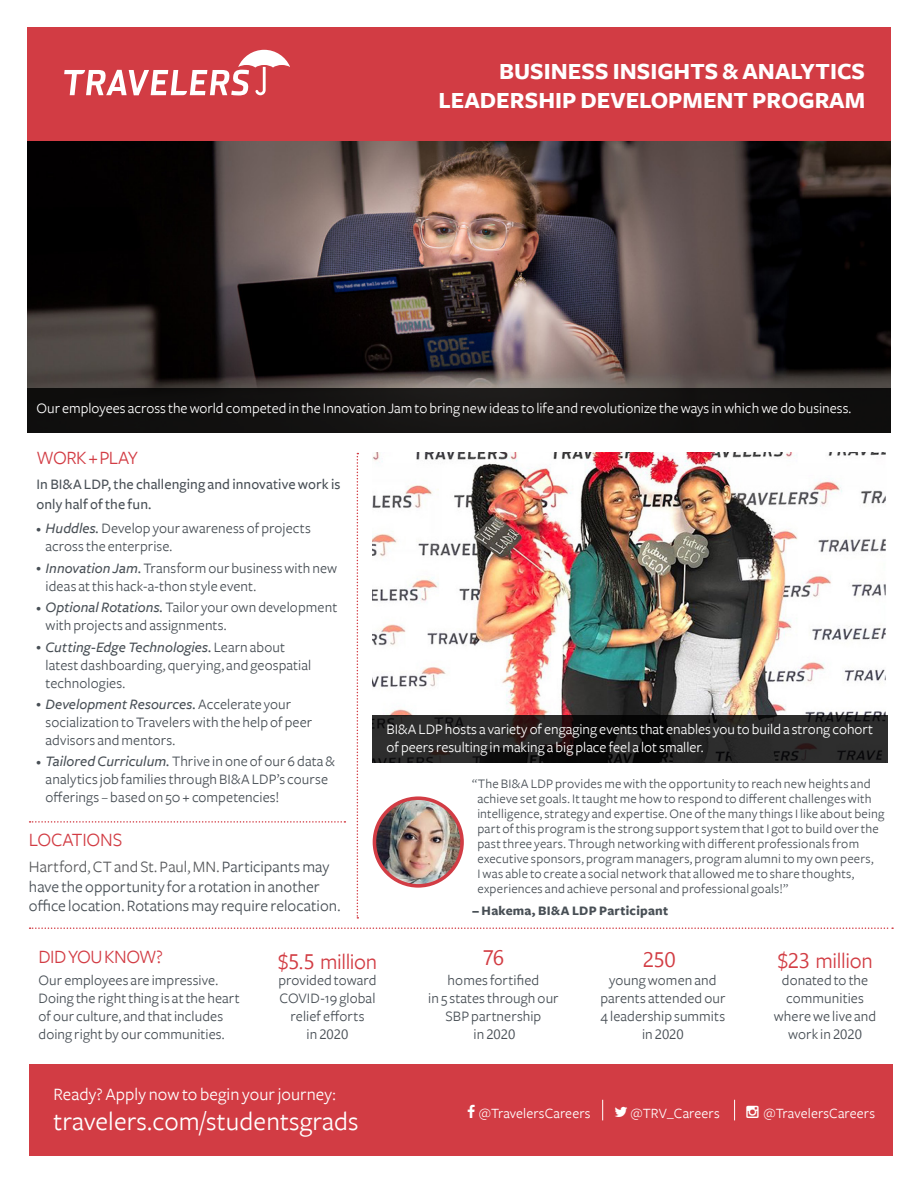
<style>
.page{position:relative;width:918px;height:1188px;background:#fff}
.page>*{position:absolute;margin:0;border:0;box-sizing:border-box;transform-origin:0 0}
.t1{font:27px "Freight Sans";letter-spacing:.005em;color:#fff}
.t2{font:700 24px/28.8px "Freight Sans";color:#fff;text-align:right}
.t3{font:22.5px "Freight Sans";letter-spacing:-.015em;color:#d23d44}
.t4{font:21px "Gadugi";color:#d23d44}
.t5{font:19.5px "Freight Sans";letter-spacing:-.025em;color:#d23c44}
.t6{font:18px "Freight Sans";letter-spacing:.005em;color:#fff}
.t7{font:16.5px/19.5px "Freight Sans";color:#484f55}
.t8{font:15px/18px "Freight Sans";letter-spacing:.005em;color:#484f55}
.t9{font:15px/18px "Freight Sans";color:#fff}
.t10{font:500 15px/19.5px "Freight Sans";letter-spacing:.005em;color:#484f55}
.t11{font:14.7px "Freight Sans";letter-spacing:.01em;color:#fff}
.t12{font:13.5px/15px "Freight Sans";letter-spacing:.015em;color:#484f55}
.t13{font:700 13.5px "Freight Sans";letter-spacing:.02em;color:#484f55}
.t14{font:13.5px "Gadugi";letter-spacing:-.005em;color:#484f55}
.s1{font-weight:500;font-size:9.9px}
.s2{font-weight:500;font-style:italic}
.s3{font-weight:500}
.s4{color:#58595b}
.s5{font-family:"Gadugi";font-size:21px}
.s6{font-family:"Freight Sans";font-size:15px}
.s7{font-family:"Gadugi";font-size:13.5px}
</style>
<div class="page">
<img style="left:27px;top:140px;width:864px;height:248px">
<div style="left:27px;top:388px;width:864px;height:44px;background:#121110"></div>
<div style="left:27px;top:27px;width:864px;height:113px;background:#d23c44"></div>
<img style="left:373px;top:453px;width:513px;height:262px">
<svg style="left:64px;top:50px;width:226px;height:45px"></svg>
<svg style="left:30px;top:821px;width:315px;height:2px"></svg>
<img style="left:374px;top:798px;width:88px;height:88px;border-radius:44px">
<div style="left:373px;top:796px;width:91px;height:92px;border:4px solid #d23c44;border-radius:50%"></div>
<svg style="left:357px;top:453px;width:1px;height:466px"></svg>
<svg style="left:373px;top:715px;width:515px;height:48px;background:#222121"></svg>
<svg style="left:30px;top:927px;width:863px;height:2px"></svg>
<div style="left:29px;top:1065px;width:864px;height:91px;background:#d23c44"></div>
<svg style="left:602px;top:1100px;width:1px;height:20px"></svg>
<svg style="left:734px;top:1100px;width:1px;height:20px"></svg>
<h2 class="t2" style="left:439px;top:58px;width:428px">BUSINESS INSIGHTS &amp; ANALYTICS<br>LEADERSHIP DEVELOPMENT PROGRAM</h2>
<p class="t9" style="left:37px;top:400px;width:816px">Our employees across the world competed in the Innovation Jam to bring new ideas to life and revolutionize the ways in which we do business.</p>
<h3 class="t5" style="left:37px;top:447px;width:103px">WORK + PLAY</h3>
<p class="t10" style="left:37px;top:475px;width:306px">In BI&amp;A LDP, the challenging and innovative work is only half of the fun.</p>
<p class="t8" style="left:46px;top:520px;width:267px;text-indent:-9px"><span class="s1">•</span> <span class="s2">Huddles.</span> Develop your awareness of projects across the enterprise.</p>
<p class="t8" style="left:46px;top:559px;width:293px;text-indent:-9px"><span class="s1">•</span> <span class="s2">Innovation Jam</span><span class="s3">.</span> Transform our business with new ideas at this hack-a-thon style event.</p>
<p class="t8" style="left:46px;top:599px;width:293px;text-indent:-9px"><span class="s1">•</span> <span class="s2">Optional Rotations.</span> Tailor your own development with projects and assignments.</p>
<p class="t8" style="left:46px;top:638px;width:267px;text-indent:-9px"><span class="s1">•</span> <span class="s2">Cutting-Edge Technologies.</span> Learn about latest dashboarding, querying, and geospatial technologies.</p>
<p class="t8" style="left:46px;top:695px;width:268px;text-indent:-9px"><span class="s1">•</span> <span class="s2">Development Resources.</span> Accelerate your socialization to Travelers with the help of peer advisors and mentors.</p>
<p class="t8" style="left:46px;top:753px;width:291px;text-indent:-9px"><span class="s1">•</span> <span class="s2">Tailored Curriculum.</span> Thrive in one of our 6 data &amp; analytics job families through BI&amp;A LDP’s course offerings – based on 50 + competencies!</p>
<h3 class="t5" style="left:29px;top:829px;width:95px">LOCATIONS</h3>
<p class="t7" style="left:29px;top:858px;width:313px"><span class="s4">Hartford, CT and St. Paul, MN.</span> Participants may have the opportunity for a rotation in another office location. Rotations may require relocation.</p>
<h3 class="t5" style="left:39px;top:946px;width:126px">DID YOU KNOW?</h3>
<p class="t8" style="left:39px;top:972px;width:203px">Our employees are impressive.<br>Doing the right thing is at the heart of our culture, and that includes doing right by our communities.</p>
<p class="t8" style="left:278px;top:971px;width:100px;text-align:center">provided toward<br>COVID-19 global relief efforts</p>
<h3 class="t3" style="left:278px;top:950px;width:101px">$<span class="s5">5.5</span> million</h3>
<p class="t14" style="left:307px;top:1026px;width:43px"><span class="s6">in</span> 2020</p>
<p class="t9" style="left:387px;top:721px;width:488px">BI&amp;A LDP hosts a variety of engaging events that enables you to build a strong cohort of peers resulting in making a big place feel a lot smaller.</p>
<p class="t12" style="left:477px;top:777px;width:409px;text-indent:-5px">“The BI&amp;A LDP provides me with the opportunity to reach new heights and achieve set goals. It taught me how to respond to different challenges with intelligence, strategy and expertise. One of the many things I like about being part of this program is the strong support system that I got to build over the past three years. Through networking with different professionals from executive sponsors, program managers, program alumni to my own peers,<br>I was able to create a social network that allowed me to share thoughts, experiences and achieve personal and professional goals!”</p>
<p class="t13" style="left:472px;top:904px;width:198px">– Hakema, BI&amp;A LDP Participant</p>
<h3 class="t4" style="left:483px;top:945px;width:23px">76</h3>
<p class="t8" style="left:428px;top:971px;width:132px;text-align:center">homes fortified<br>in 5 states through our<br>SBP partnership</p>
<p class="t14" style="left:474px;top:1026px;width:43px"><span class="s6">in</span> 2020</p>
<h3 class="t4" style="left:643px;top:947px;width:34px">250</h3>
<p class="t8" style="left:600px;top:971px;width:127px;text-align:center">young women and parents attended our<br>4 leadership summits</p>
<p class="t14" style="left:642px;top:1026px;width:43px"><span class="s6">in</span> 2020</p>
<h3 class="t3" style="left:777px;top:948px;width:97px">$<span class="s5">23</span> million</h3>
<p class="t8" style="left:774px;top:971px;width:104px;text-align:center">donated to the communities where we live and work in <span class="s7">2020</span></p>
<p class="t6" style="left:53px;top:1084px;width:284px">Ready? Apply now to begin your journey:</p>
<h1 class="t1" style="left:53px;top:1106px;width:307px">travelers.com/studentsgrads</h1>
<p class="t11" style="left:479px;top:1105px;width:113px">@TravelersCareers</p>
<p class="t11" style="left:631px;top:1105px;width:91px">@TRV_Careers</p>
<p class="t11" style="left:764px;top:1105px;width:113px">@TravelersCareers</p>
</div>
